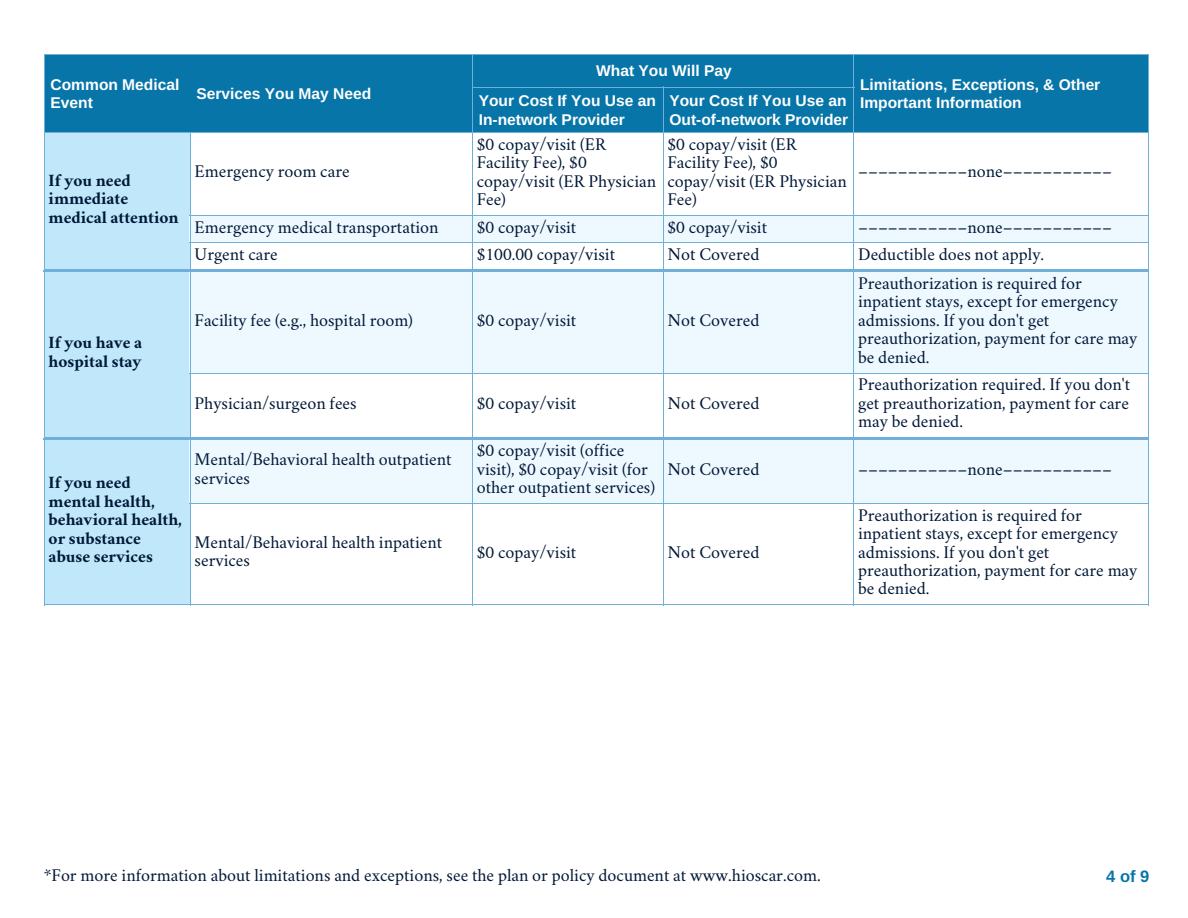
<style>
.page{position:relative;width:1188px;height:918px;background:#fff}
.page>*{position:absolute;margin:0;border:0;box-sizing:border-box;transform-origin:0 0}
.t1{font:700 16.5px "Arimo";color:#0775a8}
.t2{font:15.6px/18.5px "Crimson Text";letter-spacing:.005em;color:#001837}
.t3{font:700 15.6px/18.5px "Arimo";letter-spacing:.005em;color:#fff}
.t4{font:700 15.6px/18.5px "Crimson Text";letter-spacing:.005em;color:#001837}
</style>
<div class="page">
<div style="left:44px;top:54px;width:146px;height:78px;background:#0775a8"></div>
<div style="left:190px;top:54px;width:282px;height:78px;background:#0775a8"></div>
<div style="left:472px;top:54px;width:381px;height:33px;background:#0775a8"></div>
<div style="left:853px;top:54px;width:295px;height:78px;background:#0775a8"></div>
<div style="left:472px;top:87px;width:191px;height:45px;background:#0775a8"></div>
<div style="left:663px;top:87px;width:190px;height:45px;background:#0775a8"></div>
<div style="left:44px;top:132px;width:146px;height:138px;background:#c0e8fa"></div>
<div style="left:190px;top:215px;width:282px;height:27px;background:#eef8ff"></div>
<div style="left:472px;top:215px;width:191px;height:27px;background:#eef8ff"></div>
<div style="left:663px;top:215px;width:190px;height:27px;background:#eef8ff"></div>
<div style="left:853px;top:215px;width:295px;height:27px;background:#eef8ff"></div>
<div style="left:44px;top:271px;width:146px;height:166px;background:#c0e8fa"></div>
<div style="left:190px;top:271px;width:282px;height:102px;background:#eef8ff"></div>
<div style="left:472px;top:271px;width:191px;height:102px;background:#eef8ff"></div>
<div style="left:663px;top:271px;width:190px;height:102px;background:#eef8ff"></div>
<div style="left:853px;top:271px;width:295px;height:102px;background:#eef8ff"></div>
<div style="left:44px;top:439px;width:146px;height:165px;background:#c0e8fa"></div>
<div style="left:190px;top:439px;width:282px;height:64px;background:#eef8ff"></div>
<div style="left:472px;top:439px;width:191px;height:64px;background:#eef8ff"></div>
<div style="left:663px;top:439px;width:190px;height:64px;background:#eef8ff"></div>
<div style="left:853px;top:439px;width:295px;height:64px;background:#eef8ff"></div>
<hr style="left:853px;top:604px;width:296px;height:1px;background:#70afd9">
<hr style="left:1148px;top:503px;width:1px;height:102px;background:#70afd9">
<hr style="left:663px;top:604px;width:191px;height:1px;background:#70afd9">
<hr style="left:853px;top:503px;width:1px;height:102px;background:#70afd9">
<hr style="left:472px;top:604px;width:192px;height:1px;background:#70afd9">
<hr style="left:663px;top:503px;width:1px;height:102px;background:#70afd9">
<hr style="left:190px;top:604px;width:283px;height:1px;background:#70afd9">
<hr style="left:472px;top:503px;width:1px;height:102px;background:#70afd9">
<hr style="left:853px;top:503px;width:296px;height:1px;background:#70afd9">
<hr style="left:1148px;top:438px;width:1px;height:66px;background:#70afd9">
<hr style="left:663px;top:503px;width:191px;height:1px;background:#70afd9">
<hr style="left:853px;top:438px;width:1px;height:66px;background:#70afd9">
<hr style="left:472px;top:503px;width:192px;height:1px;background:#70afd9">
<hr style="left:663px;top:438px;width:1px;height:66px;background:#70afd9">
<hr style="left:190px;top:503px;width:283px;height:1px;background:#70afd9">
<hr style="left:472px;top:438px;width:1px;height:66px;background:#70afd9">
<hr style="left:44px;top:604px;width:147px;height:1px;background:#70afd9">
<hr style="left:44px;top:438px;width:1px;height:167px;background:#70afd9">
<hr style="left:190px;top:438px;width:1px;height:167px;background:#70afd9">
<hr style="left:853px;top:437px;width:296px;height:1px;background:#70afd9">
<hr style="left:1148px;top:373px;width:1px;height:65px;background:#70afd9">
<hr style="left:663px;top:437px;width:191px;height:1px;background:#70afd9">
<hr style="left:853px;top:373px;width:1px;height:65px;background:#70afd9">
<hr style="left:472px;top:437px;width:192px;height:1px;background:#70afd9">
<hr style="left:663px;top:373px;width:1px;height:65px;background:#70afd9">
<hr style="left:190px;top:437px;width:283px;height:1px;background:#70afd9">
<hr style="left:472px;top:373px;width:1px;height:65px;background:#70afd9">
<hr style="left:853px;top:373px;width:296px;height:1px;background:#70afd9">
<hr style="left:1148px;top:270px;width:1px;height:104px;background:#70afd9">
<hr style="left:663px;top:373px;width:191px;height:1px;background:#70afd9">
<hr style="left:853px;top:270px;width:1px;height:104px;background:#70afd9">
<hr style="left:472px;top:373px;width:192px;height:1px;background:#70afd9">
<hr style="left:663px;top:270px;width:1px;height:104px;background:#70afd9">
<hr style="left:190px;top:373px;width:283px;height:1px;background:#70afd9">
<hr style="left:472px;top:270px;width:1px;height:104px;background:#70afd9">
<hr style="left:44px;top:437px;width:147px;height:1px;background:#70afd9">
<hr style="left:44px;top:270px;width:1px;height:168px;background:#70afd9">
<hr style="left:190px;top:270px;width:1px;height:168px;background:#70afd9">
<hr style="left:853px;top:242px;width:296px;height:1px;background:#70afd9">
<svg style="left:1148px;top:216px;width:1px;height:54px"></svg>
<hr style="left:663px;top:242px;width:191px;height:1px;background:#70afd9">
<svg style="left:853px;top:216px;width:1px;height:54px"></svg>
<hr style="left:472px;top:242px;width:192px;height:1px;background:#70afd9">
<svg style="left:663px;top:216px;width:1px;height:54px"></svg>
<hr style="left:190px;top:242px;width:283px;height:1px;background:#70afd9">
<svg style="left:472px;top:216px;width:1px;height:54px"></svg>
<hr style="left:853px;top:215px;width:296px;height:1px;background:#70afd9">
<hr style="left:1148px;top:132px;width:1px;height:84px;background:#70afd9">
<hr style="left:663px;top:215px;width:191px;height:1px;background:#70afd9">
<hr style="left:853px;top:132px;width:1px;height:84px;background:#70afd9">
<hr style="left:472px;top:215px;width:192px;height:1px;background:#70afd9">
<hr style="left:663px;top:132px;width:1px;height:84px;background:#70afd9">
<hr style="left:190px;top:215px;width:283px;height:1px;background:#70afd9">
<hr style="left:472px;top:132px;width:1px;height:84px;background:#70afd9">
<hr style="left:44px;top:132px;width:1px;height:138px;background:#70afd9">
<hr style="left:190px;top:132px;width:1px;height:138px;background:#70afd9">
<hr style="left:663px;top:132px;width:191px;height:1px;background:#70afd9">
<hr style="left:472px;top:132px;width:192px;height:1px;background:#70afd9">
<hr style="left:663px;top:87px;width:1px;height:46px;background:#70afd9">
<hr style="left:853px;top:54px;width:296px;height:1px;background:#70afd9">
<hr style="left:853px;top:132px;width:296px;height:1px;background:#70afd9">
<hr style="left:853px;top:54px;width:1px;height:79px;background:#70afd9">
<hr style="left:1148px;top:54px;width:1px;height:79px;background:#70afd9">
<hr style="left:472px;top:54px;width:382px;height:1px;background:#70afd9">
<hr style="left:472px;top:87px;width:382px;height:1px;background:#70afd9">
<hr style="left:190px;top:54px;width:283px;height:1px;background:#70afd9">
<hr style="left:190px;top:132px;width:283px;height:1px;background:#70afd9">
<hr style="left:472px;top:54px;width:1px;height:79px;background:#70afd9">
<hr style="left:44px;top:54px;width:147px;height:1px;background:#70afd9">
<hr style="left:44px;top:132px;width:147px;height:1px;background:#70afd9">
<hr style="left:44px;top:54px;width:1px;height:79px;background:#70afd9">
<hr style="left:44px;top:438px;width:1105px;height:2px;background:#70afd9">
<hr style="left:44px;top:270px;width:1105px;height:2px;background:#70afd9">
<p class="t3" style="left:51px;top:75px;width:130px">Common Medical<br>Event</p>
<p class="t3" style="left:197px;top:85px;width:176px">Services You May Need</p>
<p class="t3" style="left:596px;top:61px;width:137px">What You Will Pay</p>
<p class="t3" style="left:860px;top:75px;width:242px">Limitations, Exceptions, &amp; Other</p>
<p class="t3" style="left:479px;top:91px;width:179px">Your Cost If You Use an</p>
<p class="t3" style="left:860px;top:93px;width:163px">Important Information</p>
<p class="t3" style="left:479px;top:110px;width:148px">In-network Provider</p>
<p class="t3" style="left:669px;top:91px;width:180px">Your Cost If You Use an<br>Out-of-network Provider</p>
<p class="t4" style="left:49px;top:173px;width:131px">If you need immediate medical attention</p>
<p class="t4" style="left:49px;top:336px;width:95px">If you have a hospital stay</p>
<p class="t4" style="left:49px;top:476px;width:135px">If you need mental health, behavioral health, or substance abuse services</p>
<p class="t2" style="left:195px;top:164px;width:157px">Emergency room care</p>
<p class="t2" style="left:477px;top:137px;width:181px">$0 copay/visit (ER<br>Facility Fee), $0 copay/visit (ER Physician<br>Fee)</p>
<p class="t2" style="left:667px;top:137px;width:181px">$0 copay/visit (ER<br>Facility Fee), $0 copay/visit (ER Physician<br>Fee)</p>
<p class="t2" style="left:858px;top:164px;width:255px">–––––––––––none–––––––––––</p>
<p class="t2" style="left:195px;top:220px;width:245px">Emergency medical transportation</p>
<p class="t2" style="left:477px;top:220px;width:101px">$0 copay/visit</p>
<p class="t2" style="left:667px;top:220px;width:101px">$0 copay/visit</p>
<p class="t2" style="left:858px;top:220px;width:255px">–––––––––––none–––––––––––</p>
<p class="t2" style="left:195px;top:247px;width:85px">Urgent care</p>
<p class="t2" style="left:477px;top:247px;width:140px">$100.00 copay/visit</p>
<p class="t2" style="left:667px;top:247px;width:94px">Not Covered</p>
<p class="t2" style="left:858px;top:247px;width:188px">Deductible does not apply.</p>
<p class="t2" style="left:195px;top:313px;width:220px">Facility fee (e.g., hospital room)</p>
<p class="t2" style="left:477px;top:313px;width:101px">$0 copay/visit</p>
<p class="t2" style="left:667px;top:313px;width:94px">Not Covered</p>
<p class="t2" style="left:195px;top:396px;width:164px">Physician/surgeon fees</p>
<p class="t2" style="left:477px;top:396px;width:101px">$0 copay/visit</p>
<p class="t2" style="left:667px;top:396px;width:94px">Not Covered</p>
<p class="t2" style="left:858px;top:276px;width:281px">Preauthorization is required for inpatient stays, except for emergency admissions. If you don't get preauthorization, payment for care may be denied.</p>
<p class="t2" style="left:858px;top:377px;width:274px;text-align:justify">Preauthorization required. If you don't get preauthorization, payment for care may be denied.</p>
<p class="t2" style="left:195px;top:452px;width:259px">Mental/Behavioral health outpatient services</p>
<p class="t2" style="left:477px;top:444px;width:180px">$0 copay/visit (office visit), $0 copay/visit (for other outpatient services)</p>
<p class="t2" style="left:667px;top:462px;width:94px">Not Covered</p>
<p class="t2" style="left:858px;top:462px;width:255px">–––––––––––none–––––––––––</p>
<p class="t2" style="left:195px;top:535px;width:249px">Mental/Behavioral health inpatient services</p>
<p class="t2" style="left:477px;top:545px;width:101px">$0 copay/visit</p>
<p class="t2" style="left:667px;top:545px;width:94px">Not Covered</p>
<p class="t2" style="left:858px;top:508px;width:281px">Preauthorization is required for inpatient stays, except for emergency admissions. If you don't get preauthorization, payment for care may be denied.</p>
<p class="t2" style="left:44px;top:868px;width:778px">*For more information about limitations and exceptions, see the plan or policy document at www.hioscar.com.</p>
<p class="t1" style="left:1106px;top:868px;width:45px">4of9</p>
</div>
